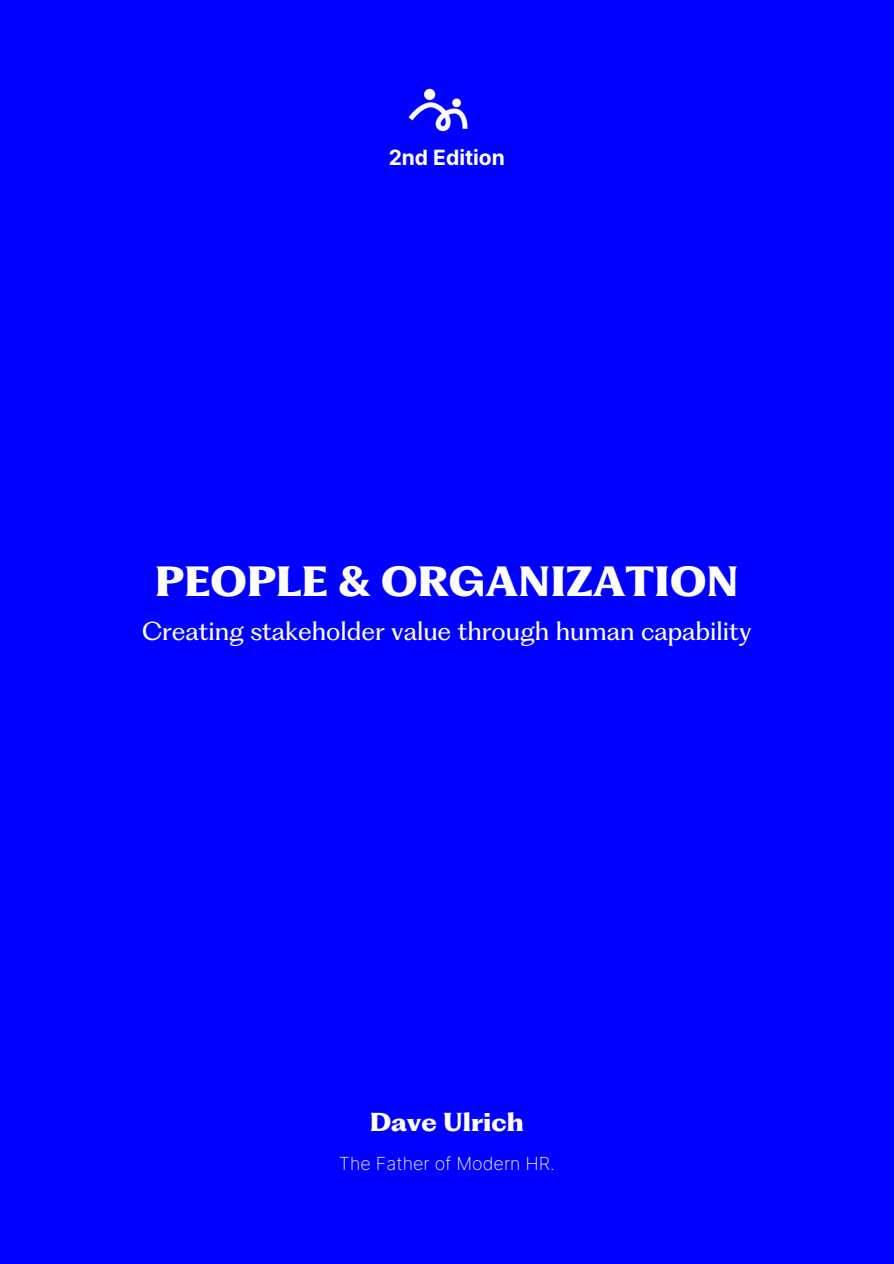
<style>
.page{position:relative;width:894px;height:1264px;background:#fff}
.page>*{position:absolute;margin:0;border:0;box-sizing:border-box;transform-origin:0 0}
.t1{font:800 39px "PP Fragment Glare";color:#fff}
.t2{font:24px "PP Fragment Glare";color:#fff}
.t3{font:800 24px "PP Fragment Glare";color:#fff}
.t4{font:700 21px "Inter";color:#fff}
.t5{font:200 18px "Inter";color:#fff}
</style>
<div class="page">
<div style="left:0;top:0;width:893px;height:1263px;background:#00f"></div>
<img style="left:408px;top:88px;width:60px;height:44px">
<h2 class="t4" style="left:388px;top:145px;width:118px">2nd Edition</h2>
<p class="t1" style="left:155px;top:556px;width:585px">PEOPLE &amp; ORGANIZATION</p>
<h4 class="t2" style="left:142px;top:616px;width:610px">Creating stakeholder value through human capability</h4>
<h3 class="t3" style="left:369px;top:1106px;width:155px">Dave Ulrich</h3>
<h1 class="t5" style="left:339px;top:1152px;width:217px">The Father of Modern HR.</h1>
</div>
